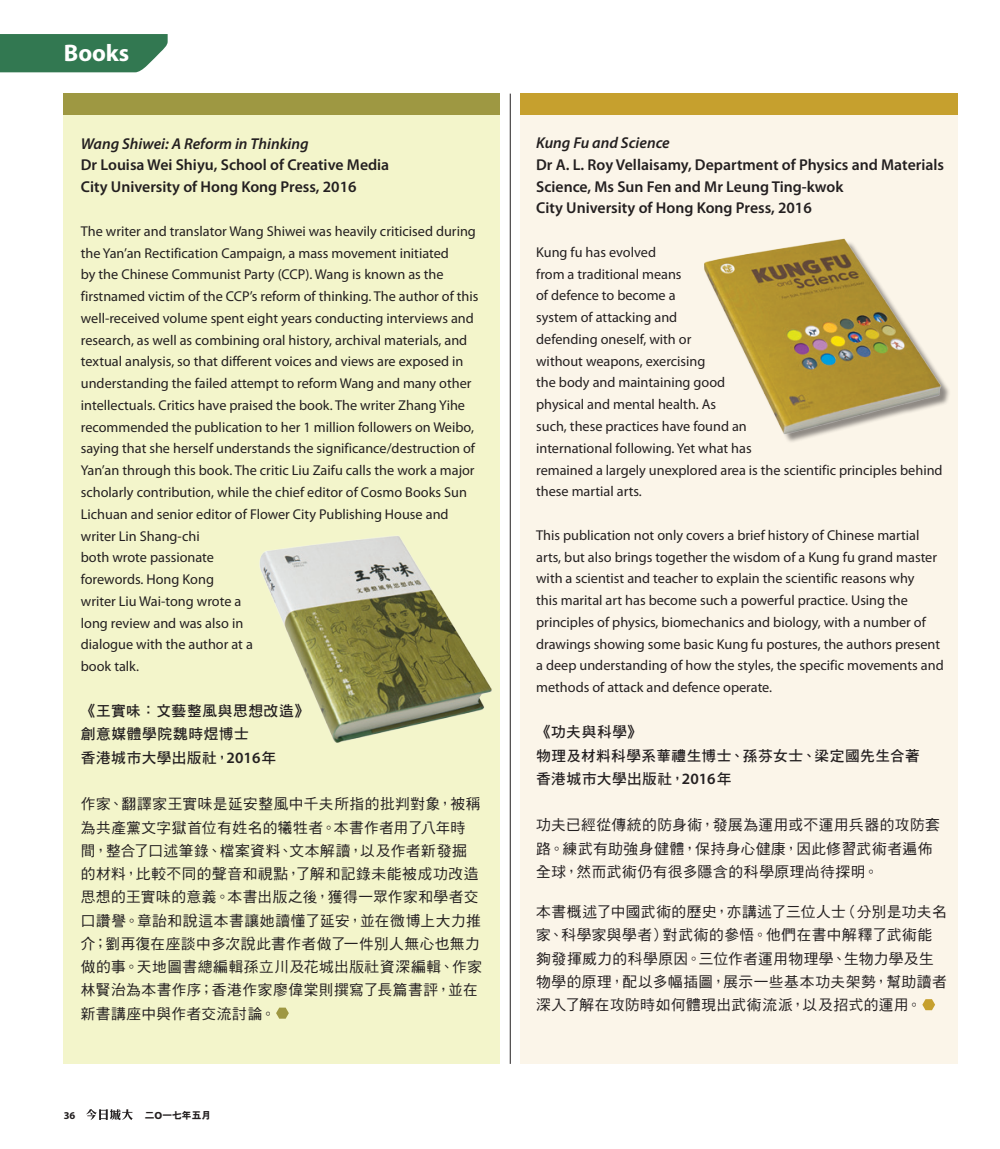
<style>
.page{position:relative;width:1000px;height:1149px;background:#fff}
.page>*{position:absolute;margin:0;border:0;box-sizing:border-box;transform-origin:0 0}
.t1{font:700 24px "Myriad Pro";letter-spacing:-.005em;color:#fff}
.body_eng_bold{font:600 15.75px/21.8px "Myriad Pro";color:#231f20}
.body_eng_bold-2{font:italic 600 15.75px "Myriad Pro";color:#231f20}
.body_chi{font:14.7px/23.2px "DF Hei HK W5";letter-spacing:.035em;color:#231f20}
.body_chi_bold{font:14.7px "DF Hei HK W7";letter-spacing:.035em;color:#231f20}
.body_eng{font:14.25px/21.8px "Myriad Pro";color:#231f20}
.t2{font:700 10.5px "Myriad Pro";color:#231f20}
.t3{font:800 9.75px "M Hei HK";color:#231f20}
.s1{font-family:"Myriad Pro";font-weight:600;font-size:15.75px}
</style>
<div class="page">
<div style="left:64px;top:94px;width:436px;height:969px;background:#f3f5cb"></div>
<div style="left:520px;top:112px;width:437px;height:951px;background:#fbf5e9"></div>
<hr style="left:509px;top:94px;width:1px;height:969px;background:#231f20">
<div style="left:64px;top:94px;width:436px;height:21px;background:#9e9842"></div>
<div style="left:520px;top:94px;width:437px;height:21px;background:#c6a02e"></div>
<svg style="left:922px;top:999px;width:12px;height:10px"></svg>
<svg style="left:276px;top:1007px;width:13px;height:11px"></svg>
<div style="left:0;top:34px;width:168px;height:38px;background:#327851"></div>
<img style="left:704px;top:238px;width:244px;height:202px">
<img style="left:259px;top:535px;width:233px;height:208px">
<svg style="left:86px;top:1109px;width:47px;height:10px"></svg>
<p class="t1" style="left:64px;top:37px;width:67px">Books</p>
<p class="body_eng_bold-2" style="left:81px;top:133px;width:229px">Wang Shiwei: A Reform in Thinking</p>
<p class="body_eng_bold" style="left:81px;top:154px;width:310px">Dr Louisa Wei Shiyu, School of Creative Media</p>
<p class="body_eng_bold" style="left:81px;top:176px;width:277px">City University of Hong Kong Press, 2016</p>
<p class="body_eng" style="left:81px;top:220px;width:399px">The writer and translator Wang Shiwei was heavily criticised during the Yan’an Rectification Campaign, a mass movement initiated<br>by the Chinese Communist Party (CCP). Wang is known as the firstnamed victim of the CCP’s reform of thinking. The author of this well-received volume spent eight years conducting interviews and research, as well as combining oral history, archival materials, and textual analysis, so that different voices and views are exposed in understanding the failed attempt to reform Wang and many other intellectuals. Critics have praised the book. The writer Zhang Yihe recommended the publication to her 1 million followers on Weibo, saying that she herself understands the significance/destruction of Yan’an through this book. The critic Liu Zaifu calls the work a major scholarly contribution, while the chief editor of Cosmo Books Sun Lichuan and senior editor of Flower City Publishing House and writer Lin Shang-chi<br>both wrote passionate<br>forewords. Hong Kong<br>writer Liu Wai-tong wrote a<br>long review and was also in<br>dialogue with the author at a<br>book talk.</p>
<p class="body_chi_bold" style="left:81px;top:702px;width:230px">《王實味：文藝整風與思想改造》</p>
<p class="body_chi_bold" style="left:81px;top:726px;width:169px">創意媒體學院魏時煜博士</p>
<p class="body_chi_bold" style="left:81px;top:749px;width:197px">香港城市大學出版社，<span class="s1">2016</span>年</p>
<p class="body_chi" style="left:81px;top:791px;width:402px">作家、翻譯家王實味是延安整風中千夫所指的批判對象，被稱為共產黨文字獄首位有姓名的犧牲者。本書作者用了八年時間，整合了口述筆錄、檔案資料、文本解讀，以及作者新發掘的材料，比較不同的聲音和視點，了解和記錄未能被成功改造思想的王實味的意義。本書出版之後，獲得一眾作家和學者交口讚譽。章詒和說這本書讓她讀懂了延安，並在微博上大力推介；劉再復在座談中多次說此書作者做了一件別人無心也無力做的事。天地圖書總編輯孫立川及花城出版社資深編輯、作家林賢治為本書作序；香港作家廖偉棠則撰寫了長篇書評，並在新書講座中與作者交流討論。</p>
<p class="t2" style="left:64px;top:1108px;width:13px">36</p>
<p class="t3" style="left:145px;top:1108px;width:68px">二O一七年五月</p>
<p class="body_eng_bold-2" style="left:536px;top:133px;width:135px">Kung Fu and Science</p>
<p class="body_eng_bold" style="left:536px;top:153px;width:409px">Dr A. L. Roy Vellaisamy, Department of Physics and Materials<br>Science, Ms Sun Fen and Mr Leung Ting-kwok</p>
<p class="body_eng_bold" style="left:536px;top:197px;width:277px">City University of Hong Kong Press, 2016</p>
<p class="body_eng" style="left:536px;top:241px;width:408px">Kung fu has evolved<br>from a traditional means<br>of defence to become a<br>system of attacking and<br>defending oneself, with or<br>without weapons, exercising<br>the body and maintaining good<br>physical and mental health. As<br>such, these practices have found an<br>international following. Yet what has<br>remained a largely unexplored area is the scientific principles behind these martial arts.</p>
<p class="body_eng" style="left:536px;top:523px;width:409px">This publication not only covers a brief history of Chinese martial arts, but also brings together the wisdom of a Kung fu grand master with a scientist and teacher to explain the scientific reasons why<br>this marital art has become such a powerful practice. Using the principles of physics, biomechanics and biology, with a number of drawings showing some basic Kung fu postures, the authors present a deep understanding of how the styles, the specific movements and methods of attack and defence operate.</p>
<p class="body_chi_bold" style="left:536px;top:723px;width:107px">《功夫與科學》</p>
<p class="body_chi_bold" style="left:536px;top:747px;width:385px">物理及材料科學系華禮生博士、孫芬女士、梁定國先生合著</p>
<p class="body_chi_bold" style="left:536px;top:770px;width:197px">香港城市大學出版社，<span class="s1">2016</span>年</p>
<p class="body_chi" style="left:536px;top:812px;width:405px">功夫已經從傳統的防身術，發展為運用或不運用兵器的攻防套路。練武有助強身健體，保持身心健康，因此修習武術者遍佈全球，然而武術仍有很多隱含的科學原理尚待探明。</p>
<p class="body_chi" style="left:536px;top:899px;width:412px">本書概述了中國武術的歷史，亦講述了三位人士（分別是功夫名家、科學家與學者）對武術的參悟。他們在書中解釋了武術能夠發揮威力的科學原因。三位作者運用物理學、生物力學及生物學的原理，配以多幅插圖，展示一些基本功夫架勢，幫助讀者深入了解在攻防時如何體現出武術流派，以及招式的運用。</p>
</div>
